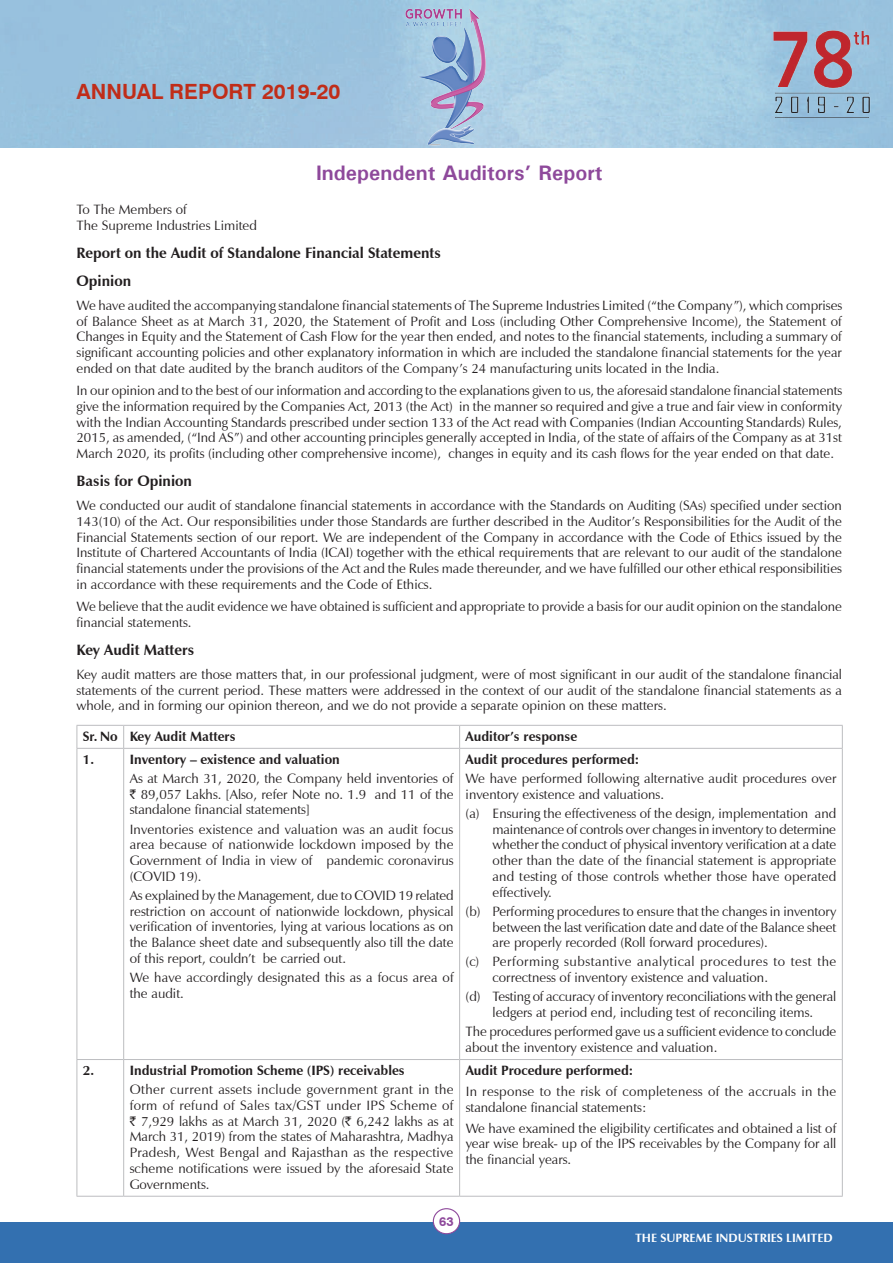
<style>
.page{position:relative;width:893px;height:1263px;background:#fff}
.page>*{position:absolute;margin:0;border:0;box-sizing:border-box;transform-origin:0 0}
.t1{font:700 21px "Univers";color:#8e499b}
.t2{font:700 21px "Swiss 721 BT";color:#c02d19}
.t3{font:700 15px/27.9px "Zapf Humanist 601 BT";color:#231f20}
.t4{font:13.5px/15.8px "Zapf Humanist 601 BT";color:#231f20;text-align:justify}
.t5{font:700 13.5px "Zapf Humanist 601 BT";color:#231f20}
.t6{font:13.5px/15.8px "Zapf Humanist 601 BT";letter-spacing:.035em;color:#231f20}
.t7{font:13.5px/15.8px "Zapf Humanist 601 BT";letter-spacing:.025em;color:#231f20}
.t8{font:700 12.75px "Swiss 721 BT";color:#8e499b}
.t9{font:700 12px "Zapf Humanist 601 BT";color:#fff}
.s1{font-family:"Rupee"}
</style>
<div class="page">
<img style="left:0;top:0;width:893px;height:147px">
<img style="left:773px;top:30px;width:98px;height:87px">
<div style="left:0;top:1222px;width:893px;height:41px;background:#3370b0"></div>
<div style="left:433px;top:1209px;width:27px;height:25px;background:#fff;border-radius:50%"></div>
<div style="left:433px;top:1208px;width:27px;height:26px;border:1px solid #8e499b;border-radius:50%"></div>
<img style="left:404px;top:5px;width:85px;height:140px">
<hr style="left:77px;top:725px;width:47px;height:1px;background:#bcbdc0">
<svg style="left:77px;top:726px;width:1px;height:22px"></svg>
<hr style="left:124px;top:725px;width:336px;height:1px;background:#bcbdc0">
<svg style="left:123px;top:726px;width:1px;height:22px"></svg>
<hr style="left:460px;top:725px;width:383px;height:1px;background:#bcbdc0">
<svg style="left:459px;top:726px;width:1px;height:22px"></svg>
<svg style="left:842px;top:726px;width:1px;height:22px"></svg>
<hr style="left:77px;top:748px;width:47px;height:1px;background:#bcbdc0">
<hr style="left:77px;top:749px;width:1px;height:310px;background:#bcbdc0">
<hr style="left:124px;top:748px;width:336px;height:1px;background:#bcbdc0">
<hr style="left:123px;top:749px;width:1px;height:310px;background:#bcbdc0">
<hr style="left:460px;top:748px;width:383px;height:1px;background:#bcbdc0">
<hr style="left:459px;top:749px;width:1px;height:310px;background:#bcbdc0">
<hr style="left:842px;top:749px;width:1px;height:310px;background:#bcbdc0">
<hr style="left:77px;top:1059px;width:47px;height:1px;background:#bcbdc0">
<hr style="left:77px;top:1060px;width:1px;height:136px;background:#bcbdc0">
<hr style="left:124px;top:1059px;width:336px;height:1px;background:#bcbdc0">
<hr style="left:123px;top:1060px;width:1px;height:136px;background:#bcbdc0">
<hr style="left:460px;top:1059px;width:383px;height:1px;background:#bcbdc0">
<hr style="left:459px;top:1060px;width:1px;height:136px;background:#bcbdc0">
<hr style="left:842px;top:1060px;width:1px;height:136px;background:#bcbdc0">
<hr style="left:77px;top:1196px;width:47px;height:1px;background:#bcbdc0">
<hr style="left:124px;top:1196px;width:336px;height:1px;background:#bcbdc0">
<hr style="left:460px;top:1196px;width:383px;height:1px;background:#bcbdc0">
<h1 class="t2" style="left:77px;top:79px;width:265px">ANNUAL REPORT 2019-20</h1>
<h1 class="t1" style="left:316px;top:160px;width:288px">Independent Auditors’ Report</h1>
<p class="t4" style="left:77px;top:202px;width:182px">To The Members of<br>The Supreme Industries Limited</p>
<p class="t3" style="left:77px;top:239px;width:366px">Report on the Audit of Standalone Financial Statements<br>Opinion</p>
<p class="t4" style="left:77px;top:297px;width:767px">We have audited the accompanying standalone financial statements of The Supreme Industries Limited (“the Company”), which comprises of Balance Sheet as at March 31, 2020, the Statement of Profit and Loss (including Other Comprehensive Income), the Statement of Changes in Equity and the Statement of Cash Flow for the year then ended, and notes to the financial statements, including a summary of significant accounting policies and other explanatory information in which are included the standalone financial statements for the year ended on that date audited by the branch auditors of the Company’s 24 manufacturing units located in the India.</p>
<p class="t4" style="left:77px;top:382px;width:767px">In our opinion and to the best of our information and according to the explanations given to us, the aforesaid standalone financial statements give the information required by the Companies Act, 2013 (the Act) in the manner so required and give a true and fair view in conformity with the Indian Accounting Standards prescribed under section 133 of the Act read with Companies (Indian Accounting Standards) Rules, 2015, as amended, (“Ind AS”) and other accounting principles generally accepted in India, of the state of affairs of the Company as at 31st March 2020, its profits (including other comprehensive income), changes in equity and its cash flows for the year ended on that date.</p>
<p class="t3" style="left:77px;top:467px;width:117px">Basis for Opinion</p>
<p class="t4" style="left:77px;top:498px;width:767px">We conducted our audit of standalone financial statements in accordance with the Standards on Auditing (SAs) specified under section 143(10) of the Act. Our responsibilities under those Standards are further described in the Auditor’s Responsibilities for the Audit of the Financial Statements section of our report. We are independent of the Company in accordance with the Code of Ethics issued by the Institute of Chartered Accountants of India (ICAI) together with the ethical requirements that are relevant to our audit of the standalone financial statements under the provisions of the Act and the Rules made thereunder, and we have fulfilled our other ethical responsibilities in accordance with these requirements and the Code of Ethics.</p>
<p class="t4" style="left:77px;top:598px;width:767px">We believe that the audit evidence we have obtained is sufficient and appropriate to provide a basis for our audit opinion on the standalone financial statements.</p>
<p class="t3" style="left:77px;top:635px;width:119px">Key Audit Matters</p>
<p class="t4" style="left:77px;top:666px;width:767px">Key audit matters are those matters that, in our professional judgment, were of most significant in our audit of the standalone financial statements of the current period. These matters were addressed in the context of our audit of the standalone financial statements as a whole, and in forming our opinion thereon, and we do not provide a separate opinion on these matters.</p>
<p class="t5" style="left:83px;top:728px;width:154px">Sr. No Key Audit Matters</p>
<p class="t5" style="left:466px;top:728px;width:113px">Auditor’s response</p>
<p class="t5" style="left:83px;top:751px;width:13px">1.</p>
<p class="t5" style="left:130px;top:751px;width:212px">Inventory – existence and valuation</p>
<p class="t4" style="left:130px;top:770px;width:325px">As at March 31, 2020, the Company held inventories of <span class="s1">R</span> 89,057 Lakhs. [Also, refer Note no. 1.9 and 11 of the standalone financial statements]</p>
<p class="t4" style="left:130px;top:821px;width:326px">Inventories existence and valuation was an audit focus area because of nationwide lockdown imposed by the Government of India in view of pandemic coronavirus (COVID 19).</p>
<p class="t4" style="left:130px;top:887px;width:326px">As explained by the Management, due to COVID 19 related restriction on account of nationwide lockdown, physical verification of inventories, lying at various locations as on the Balance sheet date and subsequently also till the date of this report, couldn’t be carried out.</p>
<p class="t4" style="left:130px;top:969px;width:326px">We have accordingly designated this as a focus area of the audit.</p>
<p class="t5" style="left:466px;top:751px;width:175px">Audit procedures performed:</p>
<p class="t4" style="left:466px;top:770px;width:372px">We have performed following alternative audit procedures over inventory existence and valuations.</p>
<p class="t4" style="left:493px;top:805px;width:345px;text-indent:-27px">(a) Ensuring the effectiveness of the design, implementation and maintenance of controls over changes in inventory to determine whether the conduct of physical inventory verification at a date other than the date of the financial statement is appropriate and testing of those controls whether those have operated effectively.</p>
<p class="t4" style="left:493px;top:903px;width:345px;text-indent:-27px">(b) Performing procedures to ensure that the changes in inventory between the last verification date and date of the Balance sheet are properly recorded (Roll forward procedures).</p>
<p class="t6" style="left:493px;top:954px;width:345px;text-indent:-27px">(c) Performing substantive analytical procedures to test the correctness of inventory existence and valuation.</p>
<p class="t4" style="left:466px;top:989px;width:372px;text-align:center">(d) Testing of accuracy of inventory reconciliations with the general ledgers at period end, including test of reconciling items.</p>
<p class="t4" style="left:466px;top:1024px;width:372px">The procedures performed gave us a sufficient evidence to conclude about the inventory existence and valuation.</p>
<p class="t5" style="left:83px;top:1062px;width:13px">2.</p>
<p class="t5" style="left:130px;top:1062px;width:277px">Industrial Promotion Scheme (IPS) receivables</p>
<p class="t4" style="left:130px;top:1082px;width:325px">Other current assets include government grant in the form of refund of Sales tax/GST under IPS Scheme of <span class="s1">R</span> 7,929 lakhs as at March 31, 2020 (<span class="s1">R</span> 6,242 lakhs as at March 31, 2019) from the states of Maharashtra, Madhya Pradesh, West Bengal and Rajasthan as the respective scheme notifications were issued by the aforesaid State Governments.</p>
<p class="t8" style="left:439px;top:1213px;width:16px">63</p>
<p class="t5" style="left:466px;top:1062px;width:169px">Audit Procedure performed:</p>
<p class="t7" style="left:466px;top:1083px;width:372px">In response to the risk of completeness of the accruals in the standalone financial statements:</p>
<p class="t4" style="left:466px;top:1120px;width:372px">We have examined the eligibility certificates and obtained a list of year wise break- up of the IPS receivables by the Company for all the financial years.</p>
<p class="t9" style="left:635px;top:1230px;width:199px">THE SUPREME INDUSTRIES LIMITED</p>
</div>
